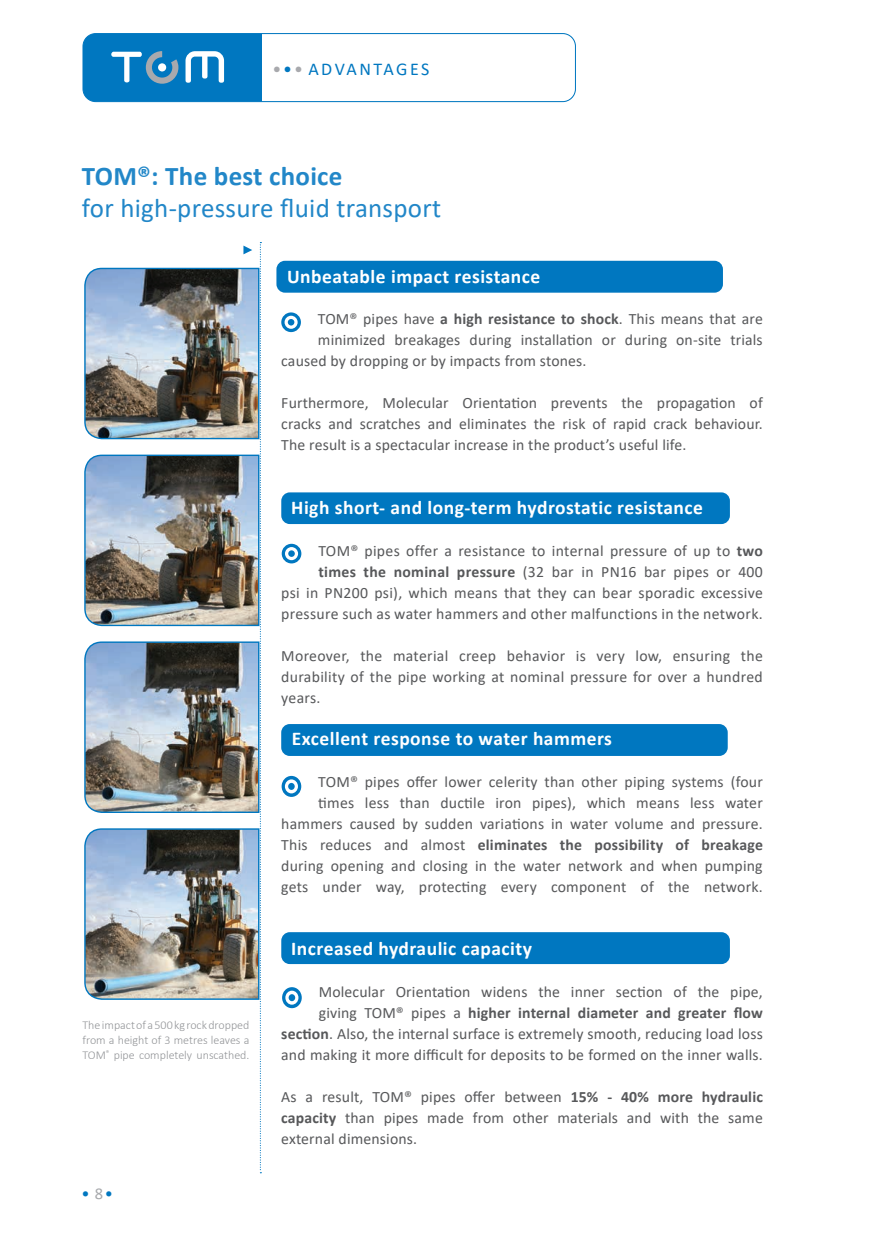
<style>
.page{position:relative;width:888px;height:1258px;background:#fff}
.page>*{position:absolute;margin:0;border:0;box-sizing:border-box;transform-origin:0 0}
.t1{font:27px "Calibri";letter-spacing:.01em;color:#2287c8}
.t2{font:700 27px "Calibri";letter-spacing:.01em;color:#2287c8}
.t3{font:700 19.5px "Calibri";letter-spacing:.025em;color:#fff}
.t4{font:18px "Calibri";letter-spacing:.13em;color:#0077c0}
.t5{font:16.5px "Calibri";color:#0077c0}
.t6{font:15.75px/21px "Calibri";letter-spacing:.01em;color:#57585a}
.t7{font:700 15.75px "Calibri";letter-spacing:.01em;color:#57585a}
.t8{font:300 12px/15px "Calibri";color:#939598;text-align:justify}
.s1{color:#a8a9ad}
.s2{color:#58595b}
.s3{font-weight:700}
.s4{color:#a7a9ac}
.s5{font-weight:400}
.s6{font-weight:400;color:#58595b}
</style>
<div class="page">
<div style="left:83px;top:34px;width:492px;height:68px;background:#0077c0;border-radius:13px"></div>
<div style="left:262px;top:34px;width:313px;height:68px;background:#fff"></div>
<div style="left:83px;top:33px;width:493px;height:69px;border:1px solid #0077c0;border-radius:13px"></div>
<svg style="left:186px;top:51px;width:38px;height:32px"></svg>
<svg style="left:111px;top:51px;width:67px;height:33px"></svg>
<div style="left:158px;top:63px;width:8px;height:8px;background:#fff;border-radius:50%"></div>
<div style="left:276px;top:261px;width:447px;height:32px;background:#0077c0;border-radius:9px"></div>
<img style="left:84px;top:242px;width:177px;height:931px">
<svg style="left:281px;top:312px;width:20px;height:20px"></svg>
<svg style="left:282px;top:544px;width:19px;height:19px"></svg>
<svg style="left:282px;top:776px;width:19px;height:21px"></svg>
<div style="left:281px;top:492px;width:449px;height:32px;background:#0077c0;border-radius:9px"></div>
<div style="left:281px;top:932px;width:449px;height:32px;background:#0077c0;border-radius:9px"></div>
<svg style="left:282px;top:987px;width:20px;height:21px"></svg>
<div style="left:281px;top:724px;width:447px;height:32px;background:#0077c0;border-radius:9px"></div>
<p class="t4" style="left:273px;top:56px;width:158px"><span class="s1">•</span>•<span class="s1">•</span> ADVANTAGES</p>
<p class="t2" style="left:82px;top:157px;width:262px">TOM®: The best choice</p>
<p class="t1" style="left:82px;top:190px;width:361px">for high-pressure fluid transport</p>
<p class="t3" style="left:287px;top:262px;width:255px">Unbeatable impact resistance</p>
<p class="t6" style="left:318px;top:308px;width:446px">TOM<span class="s2">®</span> pipes have <span class="s3">a high resistance to shock</span>. This means that are</p>
<p class="t6" style="left:281px;top:329px;width:483px;text-indent:37px">minimized breakages during installation or during on-site trials caused by dropping or by impacts from stones.</p>
<p class="t6" style="left:281px;top:392px;width:483px">Furthermore, Molecular Orientation prevents the propagation of cracks and scratches and eliminates the risk of rapid crack behaviour.</p>
<p class="t6" style="left:281px;top:434px;width:407px">The result is a spectacular increase in the product’s useful life.</p>
<p class="t3" style="left:291px;top:493px;width:413px">High short- and long-term hydrostatic resistance</p>
<p class="t6" style="left:318px;top:539px;width:446px">TOM<span class="s2">®</span> pipes offer a resistance to internal pressure of up to <span class="s3">two</span></p>
<p class="t6" style="left:318px;top:560px;width:446px"><span class="s3">times the nominal pressure</span> (32 bar in PN16 bar pipes or 400</p>
<p class="t6" style="left:281px;top:581px;width:483px">psi in PN200 psi), which means that they can bear sporadic excessive</p>
<p class="t6" style="left:281px;top:602px;width:483px">pressure such as water hammers and other malfunctions in the network.</p>
<p class="t6" style="left:281px;top:644px;width:483px">Moreover, the material creep behavior is very low, ensuring the</p>
<p class="t6" style="left:281px;top:665px;width:483px">durability of the pipe working at nominal pressure for over a hundred</p>
<p class="t6" style="left:281px;top:686px;width:41px">years.</p>
<p class="t3" style="left:292px;top:724px;width:322px">Excellent response to water hammers</p>
<p class="t6" style="left:318px;top:770px;width:446px">TOM<span class="s2">®</span> pipes offer lower celerity than other piping systems (four</p>
<p class="t6" style="left:318px;top:791px;width:446px">times less than ductile iron pipes), which means less water</p>
<p class="t6" style="left:281px;top:812px;width:483px;text-align:justify">hammers caused by sudden variations in water volume and pressure.<br>This reduces and almost <span class="s3">eliminates the possibility of breakage </span>during opening and closing in the water network and when pumping gets under way, protecting every component of the network.</p>
<p class="t8" style="left:83px;top:1017px;width:168px">The impact of a 500 kg rock dropped from a height of 3 metres leaves a TOM<sup>®</sup> pipe completely unscathed.</p>
<p class="t5" style="left:82px;top:1182px;width:33px">•<span class="s4">8</span>•</p>
<p class="t3" style="left:291px;top:934px;width:242px">Increased hydraulic capacity</p>
<p class="t6" style="left:319px;top:980px;width:446px">Molecular Orientation widens the inner section of the pipe,</p>
<p class="t7" style="left:319px;top:1001px;width:446px"><span class="s5">giving TOM</span><span class="s6">®</span> <span class="s5">pipes a</span> higher internal diameter and greater flow</p>
<p class="t6" style="left:281px;top:1022px;width:483px"><span class="s3">section</span>. Also, the internal surface is extremely smooth, reducing load loss and making it more difficult for deposits to be formed on the inner walls.</p>
<p class="t6" style="left:281px;top:1085px;width:483px">As a result, TOM<span class="s2">®</span> pipes offer between <span class="s3">15% - 40% more hydraulic</span></p>
<p class="t6" style="left:281px;top:1106px;width:483px"><span class="s3">capacity</span> than pipes made from other materials and with the same</p>
<p class="t6" style="left:281px;top:1127px;width:137px">external dimensions.</p>
</div>
